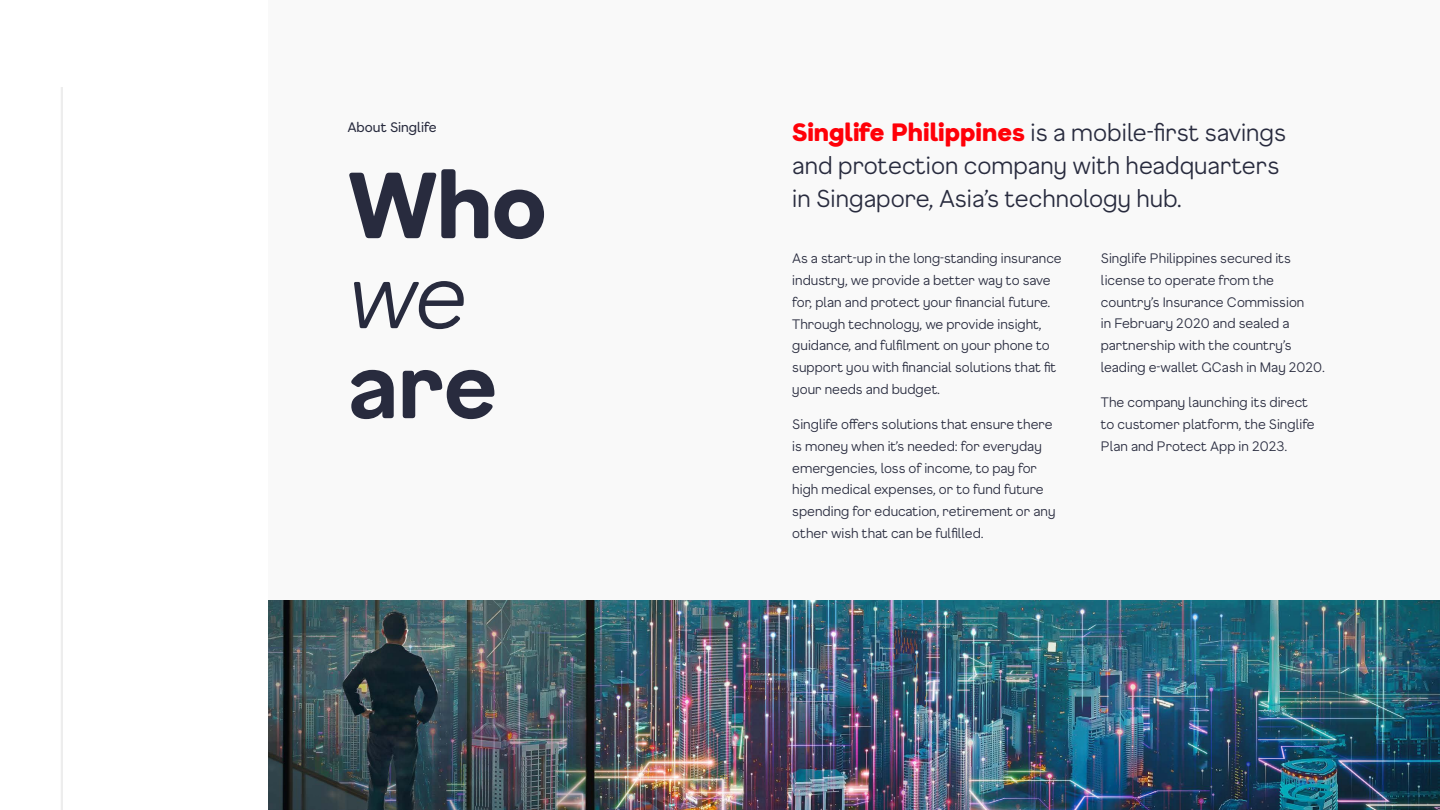
<style>
.page{position:relative;width:1440px;height:810px;background:#fff}
.page>*{position:absolute;margin:0;border:0;box-sizing:border-box;transform-origin:0 0}
.t1{font:800 90px "F37 Gruffy Soft";color:#282b3e}
.t2{font:700 90px "F37 Gruffy Soft";color:#282b3e}
.t3{font:italic 300 90px "F37 Gruffy Soft";color:#282b3e}
.t4{font:300 24px/33px "F37 Gruffy Soft";color:#282b3e}
.t5{font:300 13.5px/21.8px "F37 Gruffy Soft";color:#282b3e}
.t6{font:13.5px "F37 Gruffy Soft";color:#282b3e}
.s1{font-weight:900;color:#ff0008}
</style>
<div class="page">
<hr style="left:61px;top:87px;width:2px;height:723px;background:#ededed">
<div style="left:268px;top:0;width:1172px;height:810px;background:#f9f9f9"></div>
<img style="left:268px;top:600px;width:1172px;height:210px">
<p class="t6" style="left:347px;top:119px;width:91px">About Singlife</p>
<h1 class="t1" style="left:347px;top:146px;width:201px">Who</h1>
<h1 class="t3" style="left:347px;top:238px;width:122px">we</h1>
<h1 class="t2" style="left:347px;top:326px;width:152px">are</h1>
<h2 class="t4" style="left:792px;top:115px;width:495px"><span class="s1">Singlife Philippines</span> is a mobile-first savings and protection company with headquarters in Singapore, Asia’s technology hub.</h2>
<p class="t5" style="left:792px;top:247px;width:271px">As a start-up in the long-standing insurance industry, we provide a better way to save for, plan and protect your financial future.<br>Through technology, we provide insight, guidance, and fulfilment on your phone to support you with financial solutions that fit your needs and budget.</p>
<p class="t5" style="left:792px;top:413px;width:265px">Singlife offers solutions that ensure there is money when it’s needed: for everyday emergencies, loss of income, to pay for high medical expenses, or to fund future spending for education, retirement or any other wish that can be fulfilled.</p>
<p class="t5" style="left:1101px;top:247px;width:226px">Singlife Philippines secured its license to operate from the country’s Insurance Commission<br>in February 2020 and sealed a partnership with the country’s leading e-wallet GCash in May 2020.</p>
<p class="t5" style="left:1101px;top:391px;width:215px">The company launching its direct to customer platform, the Singlife<br>Plan and Protect App in 2023.</p>
</div>
